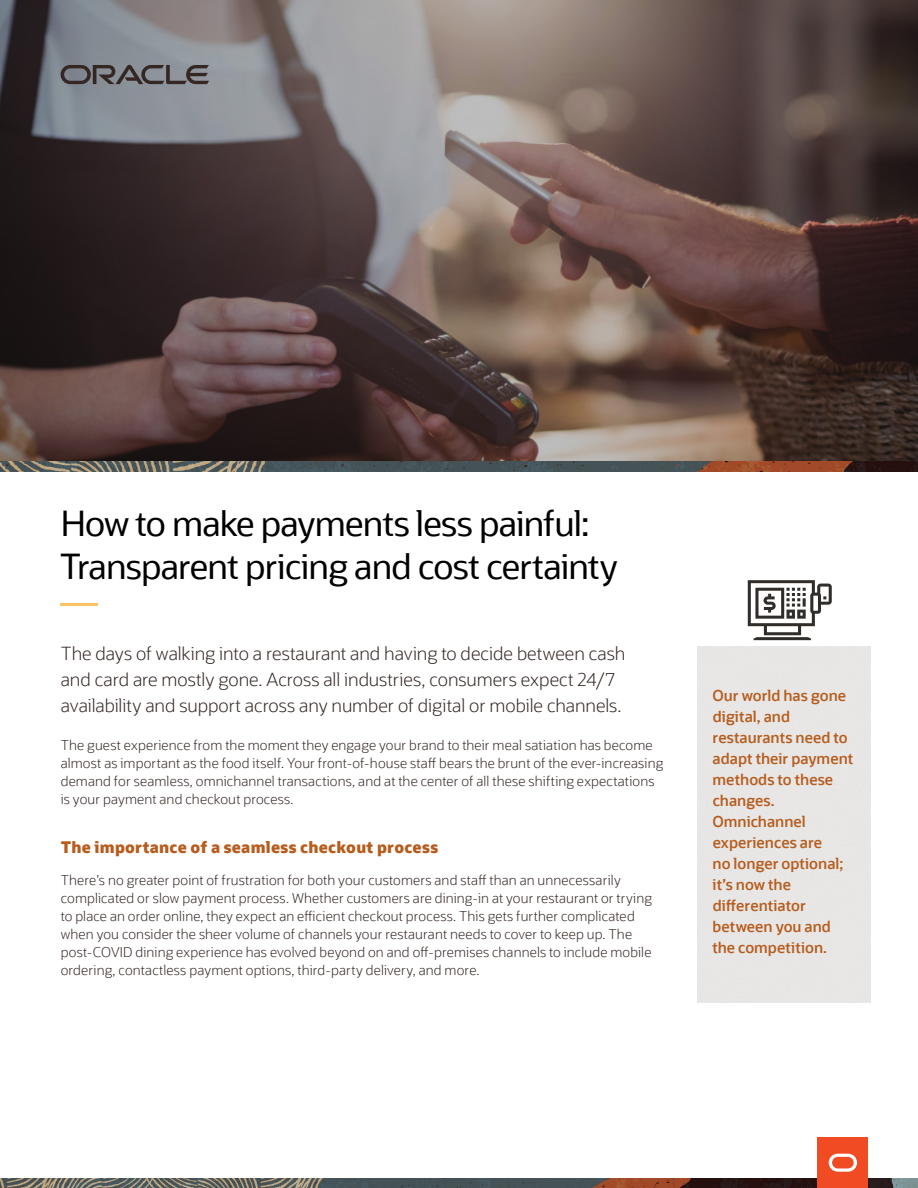
<style>
.page{position:relative;width:918px;height:1188px;background:#fff}
.page>*{position:absolute;margin:0;border:0;box-sizing:border-box;transform-origin:0 0}
.t1{font:34.5px/42.5px "Oracle Sans";letter-spacing:-.02em;color:#000}
.t2{font:300 18px/25.5px "Oracle Sans";letter-spacing:-.005em;color:#352724}
.t3{font:800 15.9px "Oracle Sans";letter-spacing:.015em;color:#b75c1d}
.t4{font:600 15px/21px "Oracle Sans";color:#b75c1d}
.t5{font:300 13.5px/18px "Oracle Sans";letter-spacing:.01em;color:#352724}
</style>
<div class="page">
<img style="left:0;top:1178px;width:918px;height:10px">
<img style="left:0;top:0;width:918px;height:472px">
<hr style="left:61px;top:603px;width:37px;height:3px;background:#fec463">
<svg style="left:61px;top:65px;width:148px;height:19px;background:#666467"></svg>
<svg style="left:748px;top:580px;width:84px;height:60px"></svg>
<div style="left:818px;top:1137px;width:50px;height:51px;background:#f04b22"></div>
<svg style="left:829px;top:1154px;width:28px;height:18px"></svg>
<h1 class="t1" style="left:60px;top:503px;width:560px">How to make payments less painful:<br>Transparent pricing and cost certainty</h1>
<p class="t2" style="left:61px;top:641px;width:566px">The days of walking into a restaurant and having to decide between cash and card are mostly gone. Across all industries, consumers expect 24/7 availability and support across any number of digital or mobile channels.</p>
<p class="t5" style="left:61px;top:736px;width:593px">The guest experience from the moment they engage your brand to their meal satiation has become</p>
<p class="t5" style="left:61px;top:754px;width:604px">almost as important as the food itself. Your front-of-house staff bears the brunt of the ever-increasing</p>
<p class="t5" style="left:61px;top:772px;width:595px">demand for seamless, omnichannel transactions, and at the center of all these shifting expectations is your payment and checkout process.</p>
<h5 class="t3" style="left:61px;top:837px;width:379px">The importance of a seamless checkout process</h5>
<p class="t5" style="left:61px;top:871px;width:562px">There’s no greater point of frustration for both your customers and staff than an unnecessarily</p>
<p class="t5" style="left:61px;top:889px;width:593px">complicated or slow payment process. Whether customers are dining-in at your restaurant or trying</p>
<p class="t5" style="left:61px;top:907px;width:576px">to place an order online, they expect an efficient checkout process. This gets further complicated</p>
<p class="t5" style="left:61px;top:925px;width:573px">when you consider the sheer volume of channels your restaurant needs to cover to keep up. The</p>
<p class="t5" style="left:61px;top:943px;width:592px">post-COVID dining experience has evolved beyond on and off-premises channels to include mobile</p>
<p class="t5" style="left:61px;top:961px;width:420px">ordering, contactless payment options, third-party delivery, and more.</p>
<p class="t4" style="left:712px;top:685px;width:143px">Our world has gone digital, and restaurants need to adapt their payment methods to these changes.<br>Omnichannel experiences are<br>no longer optional; it’s now the</p>
<p class="t4" style="left:713px;top:895px;width:95px">differentiator</p>
<p class="t4" style="left:712px;top:916px;width:120px">between you and the competition.</p>
</div>
